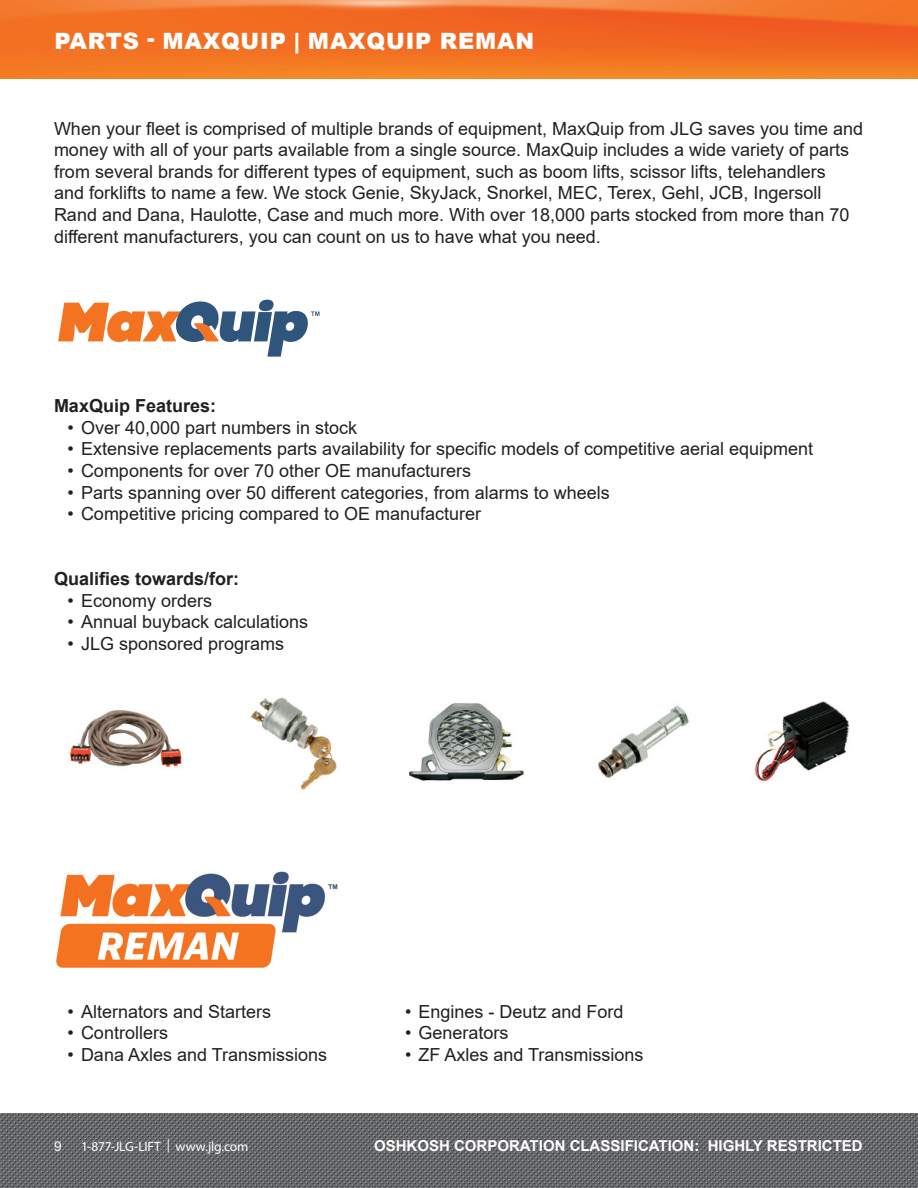
<style>
.page{position:relative;width:918px;height:1188px;background:#fff}
.page>*{position:absolute;margin:0;border:0;box-sizing:border-box;transform-origin:0 0}
.t1{font:900 22.5px "Arial";letter-spacing:.035em;color:#fff}
.t2{font:18px/21.6px "Arial";color:#231f20}
.t3{font:700 18px "Arial";color:#231f20}
.t4{font:700 15px "Arial";color:#fff}
.t5{font:13.5px "Myriad Pro";letter-spacing:-.01em;color:#fff}
.t6{font:13.5px "Arial";color:#fff}
</style>
<div class="page">
<img style="left:0;top:0;width:918px;height:78px">
<img style="left:0;top:1113px;width:918px;height:75px">
<svg style="left:58px;top:299px;width:262px;height:58px"></svg>
<img style="left:56px;top:871px;width:282px;height:97px">
<img style="left:70px;top:697px;width:779px;height:93px">
<p class="t1" style="left:54px;top:24px;width:481px">PARTS - MAXQUIP | MAXQUIP REMAN</p>
<p class="t2" style="left:54px;top:117px;width:811px">When your fleet is comprised of multiple brands of equipment, MaxQuip from JLG saves you time and money with all of your parts available from a single source. MaxQuip includes a wide variety of parts from several brands for different types of equipment, such as boom lifts, scissor lifts, telehandlers<br>and forklifts to name a few. We stock Genie, SkyJack, Snorkel, MEC, Terex, Gehl, JCB, Ingersoll Rand and Dana, Haulotte, Case and much more. With over 18,000 parts stocked from more than 70 different manufacturers, you can count on us to have what you need.</p>
<p class="t3" style="left:54px;top:393px;width:164px">MaxQuip Features:</p>
<p class="t2" style="left:68px;top:417px;width:291px">• Over 40,000 part numbers in stock</p>
<p class="t2" style="left:68px;top:438px;width:747px">• Extensive replacements parts availability for specific models of competitive aerial equipment</p>
<p class="t2" style="left:68px;top:460px;width:405px">• Components for over 70 other OE manufacturers</p>
<p class="t2" style="left:68px;top:481px;width:544px">• Parts spanning over 50 different categories, from alarms to wheels</p>
<p class="t2" style="left:68px;top:503px;width:415px">• Competitive pricing compared to OE manufacturer</p>
<p class="t3" style="left:54px;top:566px;width:187px">Qualifies towards/for:</p>
<p class="t2" style="left:68px;top:589px;width:146px">• Economy orders</p>
<p class="t2" style="left:68px;top:611px;width:242px">• Annual buyback calculations</p>
<p class="t2" style="left:68px;top:633px;width:218px">• JLG sponsored programs</p>
<p class="t2" style="left:68px;top:1001px;width:205px">• Alternators and Starters</p>
<p class="t2" style="left:68px;top:1022px;width:102px">• Controllers</p>
<p class="t2" style="left:68px;top:1044px;width:261px">• Dana Axles and Transmissions</p>
<p class="t2" style="left:405px;top:1001px;width:220px">• Engines - Deutz and Ford</p>
<p class="t2" style="left:405px;top:1022px;width:105px">• Generators</p>
<p class="t2" style="left:405px;top:1044px;width:240px">• ZF Axles and Transmissions</p>
<p class="t6" style="left:54px;top:1137px;width:9px">9</p>
<p class="t5" style="left:81px;top:1138px;width:169px">1-877-JLG-LIFT | www.jlg.com</p>
<p class="t4" style="left:374px;top:1135px;width:490px">OSHKOSH CORPORATION CLASSIFICATION: HIGHLY RESTRICTED</p>
</div>
